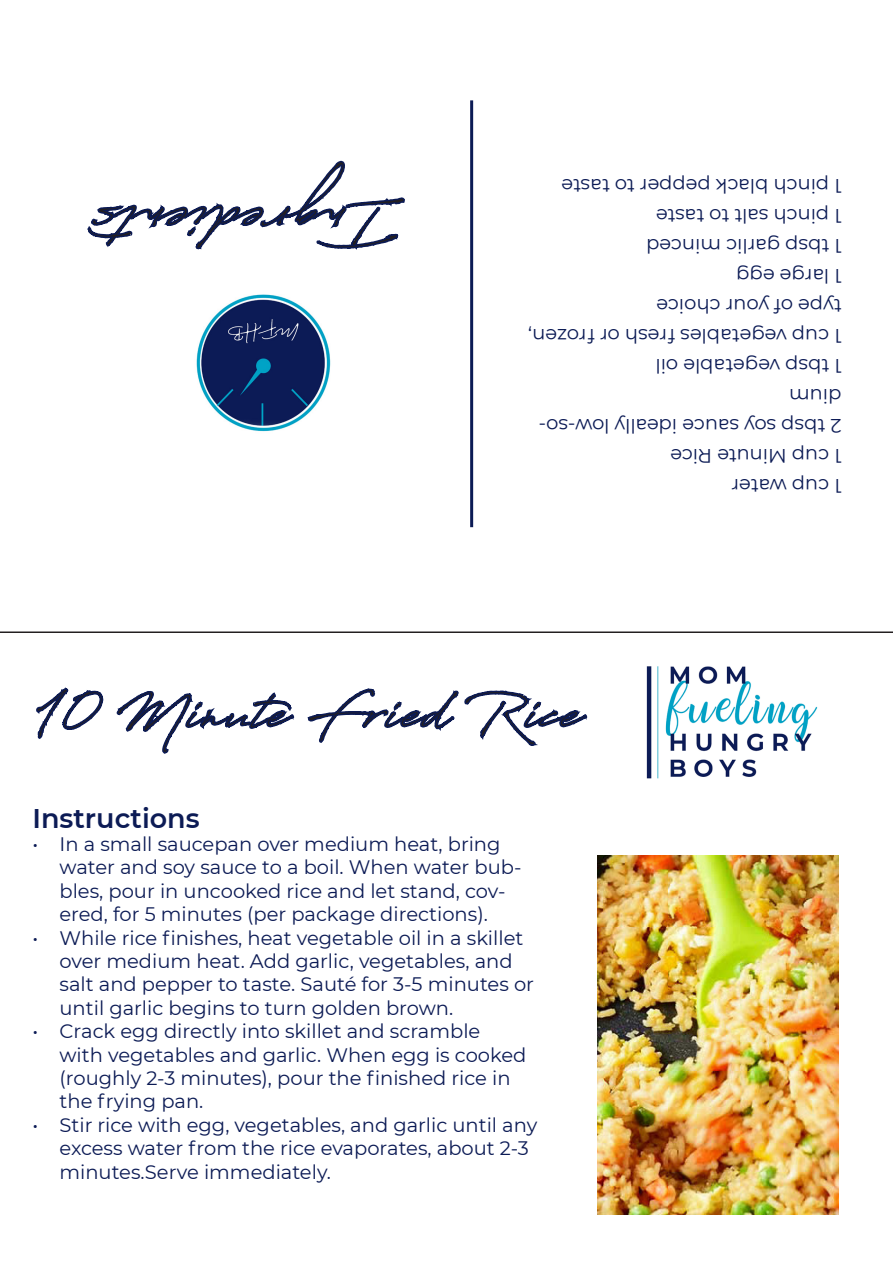
<style>
.page{position:relative;width:893px;height:1263px;background:#fff}
.page>*{position:absolute;margin:0;border:0;box-sizing:border-box;transform-origin:0 0}
.t1{font:60px "Antro Vectra";letter-spacing:.04em;color:#231f20}
.t2{font:51px "Antro Vectra";letter-spacing:.04em;color:#231f20}
.t3{font:600 27px "Montserrat";color:#0c1b55}
.t4{font:19.5px/23.4px "Montserrat";color:#0c1b55}
</style>
<div class="page">
<img style="left:598px;top:855px;width:241px;height:359px">
<hr style="left:0;top:631px;width:893px;height:2px;background:#231f20">
<svg style="left:36px;top:687px;width:552px;height:67px"></svg>
<img style="left:646px;top:666px;width:172px;height:113px">
<hr style="left:470px;top:100px;width:3px;height:427px;background:#0c1b55">
<svg style="left:87px;top:160px;width:318px;height:90px"></svg>
<img style="left:196px;top:294px;width:135px;height:138px">
<p class="t1" style="left:405px;top:266px;width:318px;rotate:-180deg">Ingredients</p>
<p class="t4" style="left:841px;top:198px;width:281px;rotate:-180deg">1 pinch black pepper to taste</p>
<p class="t4" style="left:841px;top:228px;width:187px;rotate:-180deg">1 pinch salt to taste</p>
<p class="t4" style="left:841px;top:258px;width:197px;rotate:-180deg">1 tbsp garlic minced</p>
<p class="t4" style="left:841px;top:288px;width:107px;rotate:-180deg">1 large egg</p>
<p class="t4" style="left:841px;top:352px;width:315px;line-height:30px;rotate:-180deg">1 cup vegetables fresh or frozen, type of your choice</p>
<p class="t4" style="left:841px;top:378px;width:187px;rotate:-180deg">1 tbsp vegetable oil</p>
<p class="t4" style="left:841px;top:442px;width:304px;line-height:30px;rotate:-180deg">2 tbsp soy sauce ideally low-so&shy;dium</p>
<p class="t4" style="left:841px;top:468px;width:173px;rotate:-180deg">1 cup Minute Rice</p>
<p class="t4" style="left:841px;top:498px;width:112px;rotate:-180deg">1 cup water</p>
<p class="t2" style="left:33px;top:677px;width:548px">10 Minute Fried Rice</p>
<p class="t3" style="left:33px;top:799px;width:169px">Instructions</p>
<p class="t4" style="left:60px;top:832px;width:464px;text-indent:-27px">• In a small saucepan over medium heat, bring water and soy sauce to a boil. When water bub&shy;bles, pour in uncooked rice and let stand, cov&shy;ered, for 5 minutes (per package directions).</p>
<p class="t4" style="left:60px;top:925px;width:476px;text-indent:-27px">• While rice finishes, heat vegetable oil in a skillet over medium heat. Add garlic, vegetables, and salt and pepper to taste. Sauté for 3-5 minutes or until garlic begins to turn golden brown.</p>
<p class="t4" style="left:60px;top:1019px;width:468px;text-indent:-27px">• Crack egg directly into skillet and scramble with vegetables and garlic. When egg is cooked (roughly 2-3 minutes), pour the finished rice in the frying pan.</p>
<p class="t4" style="left:60px;top:1112px;width:479px;text-indent:-27px">• Stir rice with egg, vegetables, and garlic until any excess water from the rice evaporates, about 2-3 minutes.Serve immediately.</p>
</div>
